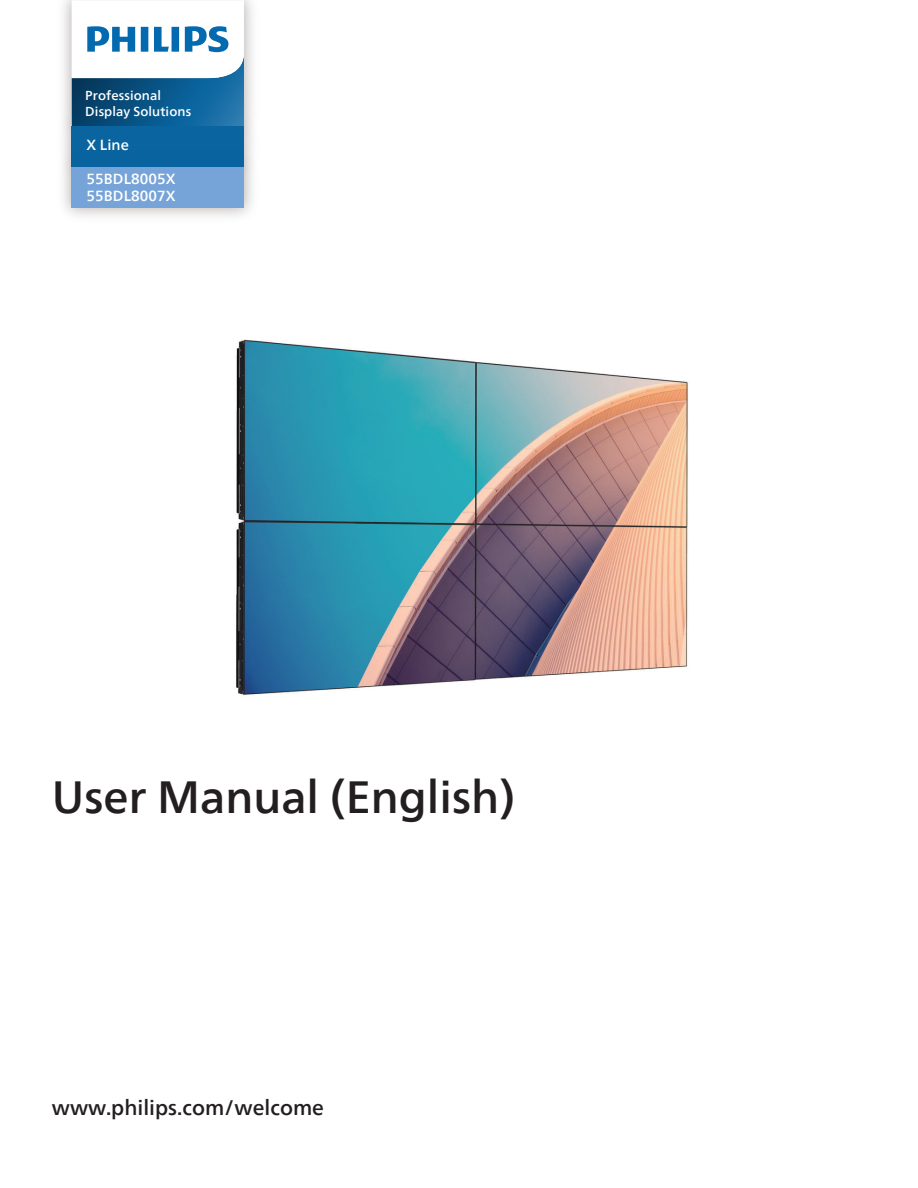
<style>
.page{position:relative;width:918px;height:1188px;background:#fff}
.page>*{position:absolute;margin:0;border:0;box-sizing:border-box;transform-origin:0 0}
.基本段落副本{font:500 45px "Neue Frutiger World";color:#231f20}
.基本段落副本-2{font:500 21px "Neue Frutiger World";color:#231f20}
.t1{font:500 14.55px/17.5px "Neue Frutiger World";letter-spacing:.005em;color:#fff}
.t2{font:500 12.9px/15.6px "Neue Frutiger World";letter-spacing:.01em;color:#fff}
</style>
<div class="page">
<img style="left:236px;top:339px;width:452px;height:356px">
<img style="left:63px;top:0;width:190px;height:105px">
<svg style="left:72px;top:0;width:172px;height:105px"></svg>
<img style="left:63px;top:105px;width:190px;height:41px">
<div style="left:72px;top:126px;width:172px;height:41px;background:#0a649f"></div>
<img style="left:63px;top:146px;width:190px;height:71px">
<div style="left:72px;top:167px;width:172px;height:40px;background:#77a4d8"></div>
<p class="t2" style="left:85px;top:88px;width:107px">Professional<br>Display Solutions</p>
<p class="t1" style="left:87px;top:137px;width:44px">X Line</p>
<p class="t1" style="left:87px;top:170px;width:91px">55BDL8005X<br>55BDL8007X</p>
<p class="基本段落副本" style="left:52px;top:760px;width:465px">User Manual (English)</p>
<p class="基本段落副本-2" style="left:52px;top:1090px;width:274px">www.philips.com/welcome</p>
</div>
